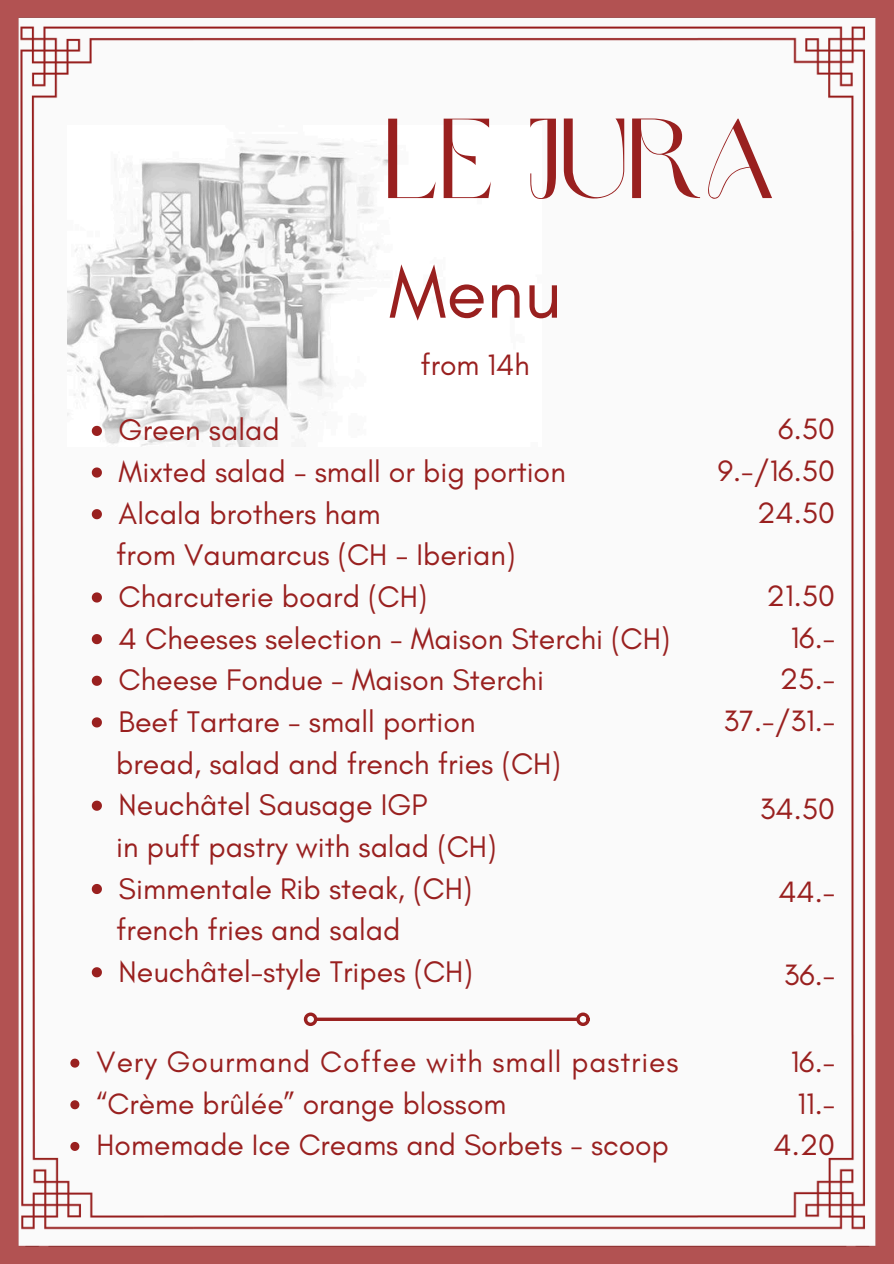
<style>
.page{position:relative;width:894px;height:1264px;background:#fff}
.page>*{position:absolute;margin:0;border:0;box-sizing:border-box;transform-origin:0 0}
.t1{font:112.5px "Brown Sugar";color:#99201f}
.t2{font:73.5px "Glacial Indifference";color:#99201f}
.t3{font:30.3px/41.5px "Glacial Indifference";color:#99201f}
.t4{font:30px/41.7px "Glacial Indifference";color:#99201f;text-align:right}
</style>
<div class="page">
<div style="left:0;top:0;width:893px;height:1263px;background:#b25252"></div>
<div style="left:18px;top:17px;width:858px;height:1230px;background:#fafafa"></div>
<img style="left:67px;top:126px;width:474px;height:320px">
<svg style="left:92px;top:426px;width:10px;height:10px"></svg>
<svg style="left:92px;top:467px;width:10px;height:10px"></svg>
<svg style="left:92px;top:509px;width:10px;height:10px"></svg>
<svg style="left:92px;top:592px;width:10px;height:10px"></svg>
<svg style="left:92px;top:634px;width:10px;height:10px"></svg>
<svg style="left:92px;top:675px;width:10px;height:11px"></svg>
<svg style="left:92px;top:717px;width:10px;height:10px"></svg>
<svg style="left:92px;top:800px;width:10px;height:10px"></svg>
<svg style="left:92px;top:884px;width:10px;height:10px"></svg>
<svg style="left:92px;top:967px;width:10px;height:10px"></svg>
<hr style="left:316px;top:1017px;width:261px;height:3px;background:#99201f">
<div style="left:304px;top:1012px;width:13px;height:14px;border:3px solid #99201f;border-radius:50%"></div>
<div style="left:576px;top:1012px;width:13px;height:14px;border:3px solid #99201f;border-radius:50%"></div>
<svg style="left:70px;top:1058px;width:9px;height:9px"></svg>
<svg style="left:70px;top:1100px;width:9px;height:9px"></svg>
<svg style="left:70px;top:1141px;width:9px;height:9px"></svg>
<h1 class="t1" style="left:384px;top:91px;width:393px">LE JURA</h1>
<h2 class="t2" style="left:389px;top:252px;width:174px">Menu</h2>
<p class="t4" style="left:420px;top:345px;width:111px">from 14h</p>
<p class="t3" style="left:116px;top:410px;width:555px">Green salad<br>Mixted salad - small or big portion<br>Alcala brothers ham<br>from Vaumarcus (CH - Iberian)<br>Charcuterie board (CH)<br>4 Cheeses selection - Maison Sterchi (CH)<br>Cheese Fondue - Maison Sterchi<br>Beef Tartare - small portion<br>bread, salad and french fries (CH)<br>Neuchâtel Sausage IGP<br>in puff pastry with salad (CH)<br>Simmentale Rib steak, (CH)<br>french fries and salad<br>Neuchâtel-style Tripes (CH)</p>
<p class="t4" style="left:717px;top:409px;width:119px">6.50<br>9.-/16.50<br>24.50</p>
<p class="t4" style="left:723px;top:575px;width:113px">21.50<br>16.-<br>25.-<br>37.-/31.-</p>
<p class="t4" style="left:759px;top:788px;width:77px">34.50</p>
<p class="t4" style="left:778px;top:871px;width:58px">44.-</p>
<p class="t4" style="left:783px;top:954px;width:53px">36.-</p>
<p class="t4" style="left:97px;top:1041px;width:583px;text-align:left">Very Gourmand Coffee with small pastries “Crème brûlée” orange blossom<br>Homemade Ice Creams and Sorbets - scoop</p>
<p class="t4" style="left:773px;top:1041px;width:63px">16.-<br>11.-<br>4.20</p>
</div>
